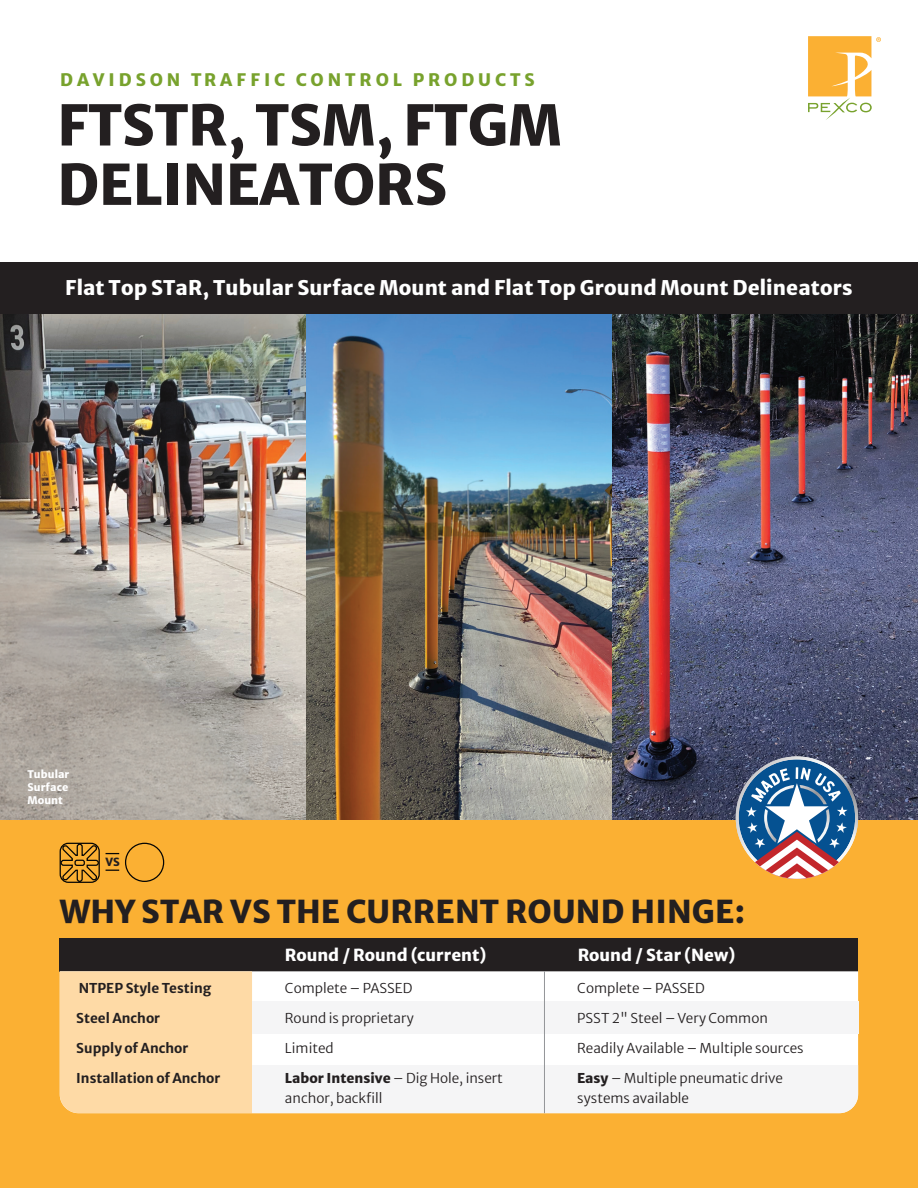
<style>
.page{position:relative;width:918px;height:1188px;background:#fff}
.page>*{position:absolute;margin:0;border:0;box-sizing:border-box;transform-origin:0 0}
.t1{font:800 55.65px/59.4px "Merriweather Sans";letter-spacing:-.01em;color:#231f20}
.t2{font:800 31.35px "Merriweather Sans";letter-spacing:.005em;color:#231f20}
.t3{font:800 20.1px "Merriweather Sans";letter-spacing:.005em;color:#fff}
.t4{font:800 17.1px "Merriweather Sans";letter-spacing:.225em;color:#78a22d}
.t5{font:800 16.5px "Merriweather Sans";color:#fff}
.t6{font:300 13.5px/19.5px "Merriweather Sans";color:#231f20}
.t7{font:700 13.5px "Merriweather Sans";color:#231f20}
.t8{font:800 11.25px "Merriweather Sans";color:#231f20}
.t9{font:800 10.5px/12.8px "Merriweather Sans";letter-spacing:.005em;color:#fff;text-align:justify}
.s1{font-weight:800}
</style>
<div class="page">
<img style="left:0;top:314px;width:306px;height:506px">
<img style="left:612px;top:314px;width:306px;height:506px">
<img style="left:306px;top:314px;width:306px;height:506px">
<div style="left:0;top:263px;width:918px;height:51px;background:#231f20"></div>
<div style="left:0;top:820px;width:918px;height:368px;background:#fbb033"></div>
<svg style="left:808px;top:36px;width:73px;height:84px"></svg>
<div style="left:60px;top:938px;width:798px;height:33px;background:#231f20"></div>
<svg style="left:60px;top:971px;width:798px;height:142px"></svg>
<svg style="left:736px;top:756px;width:122px;height:123px"></svg>
<hr style="left:544px;top:971px;width:1px;height:142px;background:#939598">
<div style="left:125px;top:843px;width:39px;height:39px;border:1px solid #050504;border-radius:19px"></div>
<svg style="left:60px;top:843px;width:40px;height:40px"></svg>
<svg style="left:106px;top:853px;width:13px;height:1px"></svg>
<svg style="left:106px;top:870px;width:13px;height:1px"></svg>
<p class="t4" style="left:60px;top:65px;width:476px">DAVIDSON TRAFFIC CONTROL PRODUCTS</p>
<h1 class="t1" style="left:57px;top:89px;width:506px">FTSTR, TSM, FTGM<br>DELINEATORS</h1>
<h3 class="t3" style="left:65px;top:270px;width:789px">Flat Top STaR, Tubular Surface Mount and Flat Top Ground Mount Delineators</h3>
<p class="t9" style="left:27px;top:767px;width:43px">Tubular Surface Mount</p>
<p class="t8" style="left:106px;top:852px;width:16px">VS</p>
<h2 class="t2" style="left:60px;top:884px;width:687px">WHY STAR VS THE CURRENT ROUND HINGE:</h2>
<p class="t5" style="left:285px;top:940px;width:203px">Round / Round (current)</p>
<p class="t5" style="left:578px;top:940px;width:159px">Round / Star (New)</p>
<p class="t7" style="left:79px;top:977px;width:134px">NTPEP Style Testing</p>
<p class="t7" style="left:76px;top:1007px;width:85px">Steel Anchor</p>
<p class="t7" style="left:76px;top:1037px;width:114px">Supply of Anchor</p>
<p class="t7" style="left:76px;top:1067px;width:145px">Installation of Anchor</p>
<p class="t6" style="left:285px;top:977px;width:129px">Complete – PASSED</p>
<p class="t6" style="left:285px;top:1007px;width:130px">Round is proprietary</p>
<p class="t6" style="left:285px;top:1037px;width:50px">Limited</p>
<p class="t6" style="left:285px;top:1067px;width:219px"><span class="s1">Labor Intensive</span> – Dig Hole, insert anchor, backfill</p>
<p class="t6" style="left:577px;top:977px;width:129px">Complete – PASSED</p>
<p class="t6" style="left:577px;top:1007px;width:192px">PSST 2" Steel – Very Common</p>
<p class="t6" style="left:577px;top:1037px;width:228px">Readily Available – Multiple sources</p>
<p class="t6" style="left:577px;top:1067px;width:207px"><span class="s1">Easy</span> – Multiple pneumatic drive systems available</p>
</div>
